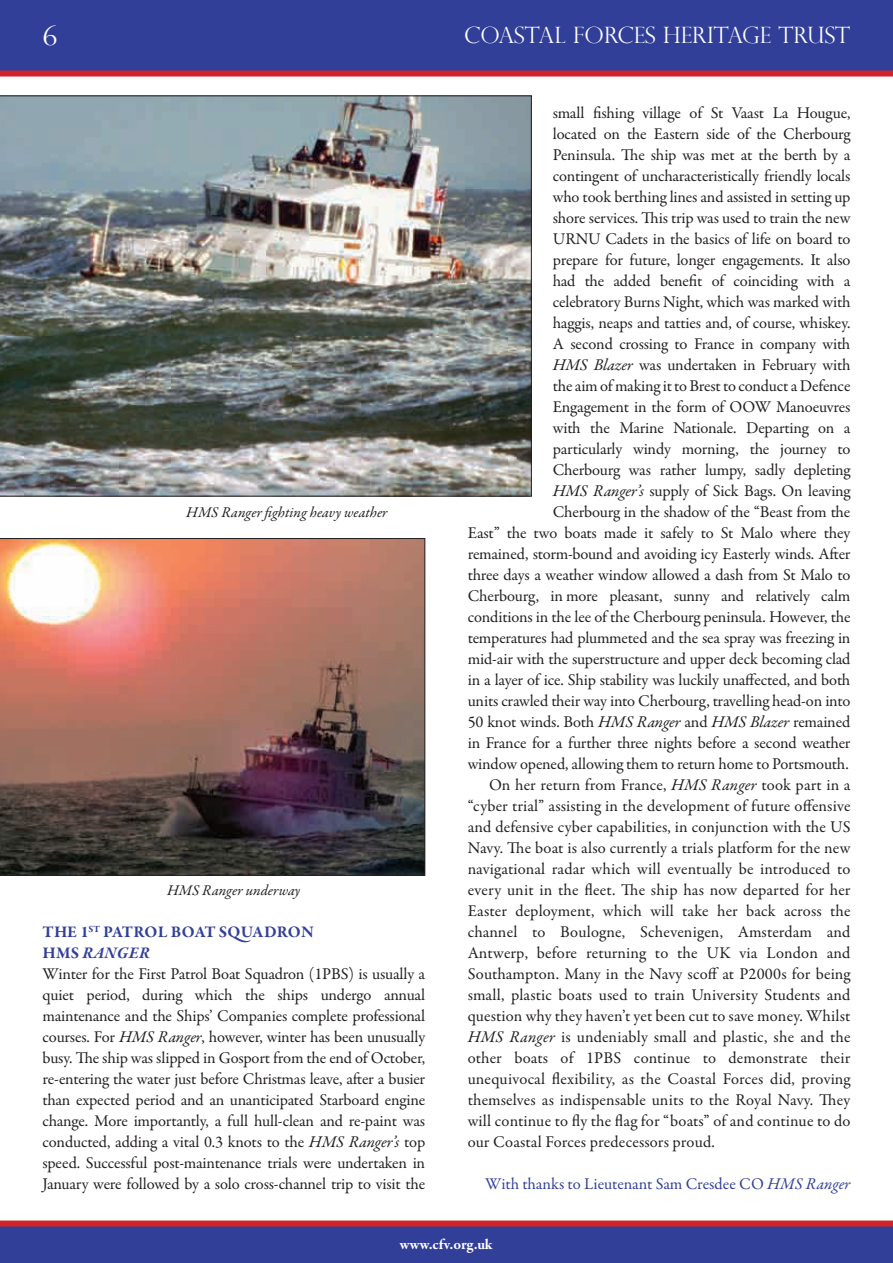
<style>
.page{position:relative;width:893px;height:1263px;background:#fff}
.page>*{position:absolute;margin:0;border:0;box-sizing:border-box;transform-origin:0 0}
.t1{font:300 27px "Perpetua Titling";color:#fff}
.t2{font:300 22.5px "Perpetua Titling";color:#fff}
.Main_text{font:16.5px/21px "Garamond Premr Pro";letter-spacing:-.015em;color:#231f20;text-align:justify}
.Main_text_para{font:16.5px/21px "Garamond Premr Pro";letter-spacing:.01em;color:#231f20;text-align:justify}
.Article_author{font:16.5px "Garamond Premr Pro";color:#323f99}
.B-Head{font:700 16.5px/21px "Garamond Premr Pro";letter-spacing:.01em;color:#323f99}
.t3{font:italic 15px "Garamond Premr Pro";color:#231f20}
.t4{font:700 15px "Garamond Premr Pro";color:#fff}
.s1{font-style:italic}
</style>
<div class="page">
<svg style="left:0;top:0;width:893px;height:77px;background:#3f3d90"></svg>
<svg style="left:0;top:1220px;width:893px;height:43px;background:#4a3d8a"></svg>
<img style="left:0;top:538px;width:425px;height:337px">
<img style="left:0;top:96px;width:531px;height:400px">
<h1 class="t1" style="left:42px;top:19px;width:17px">6</h1>
<h2 class="t2" style="left:464px;top:22px;width:388px">COASTAL FORCES HERITAGE TRUST</h2>
<p class="t3" style="left:186px;top:503px;width:203px">HMS Ranger fighting heavy weather</p>
<p class="t3" style="left:167px;top:881px;width:135px">HMS Ranger underway</p>
<p class="B-Head" style="left:43px;top:922px;width:273px">THE 1<sup>ST</sup> PATROL BOAT SQUADRON<br>HMS <span class="s1">RANGER</span></p>
<p class="Main_text" style="left:43px;top:964px;width:384px">Winter for the First Patrol Boat Squadron (1PBS) is usually a quiet period, during which the ships undergo annual maintenance and the Ships’ Companies complete professional courses. For <span class="s1">HMS Ranger</span>, however, winter has been unusually busy. The ship was slipped in Gosport from the end of October, re-entering the water just before Christmas leave, after a busier than expected period and an unanticipated Starboard engine change. More importantly, a full hull-clean and re-paint was conducted, adding a vital 0.3 knots to the <span class="s1">HMS Ranger’s</span> top speed. Successful post-maintenance trials were undertaken in January were followed by a solo cross-channel trip to visit the</p>
<p class="Main_text" style="left:468px;top:103px;width:385px;text-align:right">small fishing village of St Vaast La Hougue,<br>located on the Eastern side of the Cherbourg<br>Peninsula. The ship was met at the berth by a<br>contingent of uncharacteristically friendly locals<br>who took berthing lines and assisted in setting up<br>shore services. This trip was used to train the new<br>URNU Cadets in the basics of life on board to<br>prepare for future, longer engagements. It also<br>had the added benefit of coinciding with a<br>celebratory Burns Night, which was marked with<br>haggis, neaps and tatties and, of course, whiskey.<br>A second crossing to France in company with<br><span class="s1">HMS Blazer</span> was undertaken in February with<br>the aim of making it to Brest to conduct a Defence<br>Engagement in the form of OOW Manoeuvres<br>with the Marine Nationale. Departing on a<br>particularly windy morning, the journey to<br>Cherbourg was rather lumpy, sadly depleting<br><span class="s1">HMS Ranger’s</span> supply of Sick Bags. On leaving<br>Cherbourg in the shadow of the “Beast from the<br>East” the two boats made it safely to St Malo where they remained, storm-bound and avoiding icy Easterly winds. After three days a weather window allowed a dash from St Malo to Cherbourg, in more pleasant, sunny and relatively calm conditions in the lee of the Cherbourg peninsula. However, the temperatures had plummeted and the sea spray was freezing in mid-air with the superstructure and upper deck becoming clad in a layer of ice. Ship stability was luckily unaffected, and both units crawled their way into Cherbourg, travelling head-on into 50 knot winds. Both <span class="s1">HMS Ranger</span> and <span class="s1">HMS Blazer</span> remained in France for a further three nights before a second weather window opened, allowing them to return home to Portsmouth.</p>
<p class="Main_text_para" style="left:468px;top:775px;width:385px;text-indent:21px">On her return from France, <span class="s1">HMS Ranger</span> took part in a “cyber trial” assisting in the development of future offensive and defensive cyber capabilities, in conjunction with the US Navy. The boat is also currently a trials platform for the new navigational radar which will eventually be introduced to every unit in the fleet. The ship has now departed for her Easter deployment, which will take her back across the channel to Boulogne, Schevenigen, Amsterdam and Antwerp, before returning to the UK via London and Southampton. Many in the Navy scoff at P2000s for being small, plastic boats used to train University Students and question why they haven’t yet been cut to save money. Whilst <span class="s1">HMS Ranger</span> is undeniably small and plastic, she and the other boats of 1PBS continue to demonstrate their unequivocal flexibility, as the Coastal Forces did, proving themselves as indispensable units to the Royal Navy. They will continue to fly the flag for “boats” of and continue to do our Coastal Forces predecessors proud.</p>
<p class="Article_author" style="left:485px;top:1174px;width:367px">With thanks to Lieutenant Sam Cresdee CO <span class="s1">HMS Ranger</span></p>
<p class="t4" style="left:400px;top:1235px;width:94px">www.cfv.org.uk</p>
</div>
